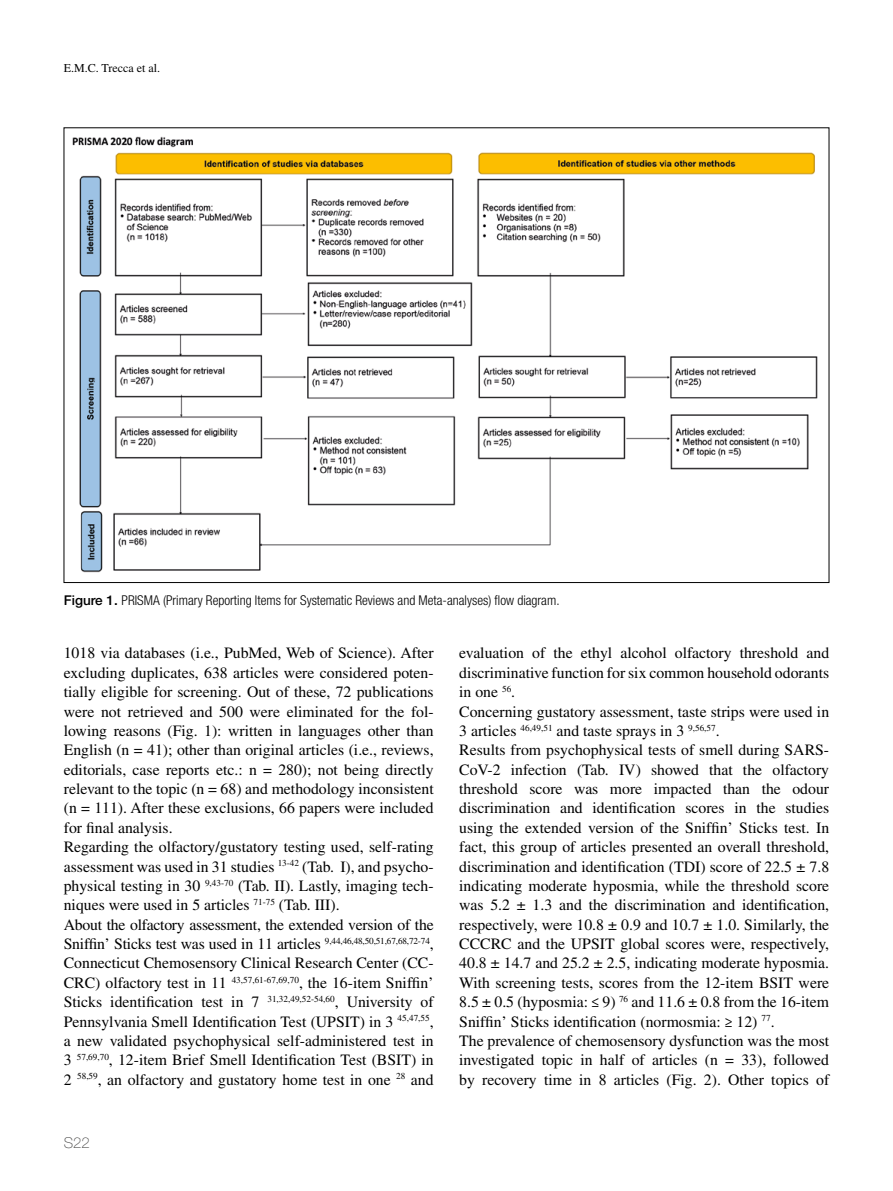
<style>
.page{position:relative;width:893px;height:1191px;background:#fff}
.page>*{position:absolute;margin:0;border:0;box-sizing:border-box;transform-origin:0 0}
.t1{font:15.75px/19.4px "Times LT Std";color:#000}
.t2{font:100 15px "Helvetica Neue LT Std";color:#484847}
.t3{font:300 condensed 13.5px "Helvetica Neue LT Std";color:#000}
.t4{font:12px "Times LT Std";color:#000}
.s1{font-weight:500;font-stretch:normal}
</style>
<div class="page">
<img style="left:72px;top:136px;width:746px;height:437px">
<p class="t4" style="left:64px;top:61px;width:98px">E.M.C. Trecca et al.</p>
<p class="t3" style="left:64px;top:592px;width:497px"><span class="s1">Figure 1.</span> PRISMA (Primary Reporting Items for Systematic Reviews and Meta-analyses) flow diagram.</p>
<p class="t1" style="left:64px;top:643px;width:371px">1018 via databases (i.e., PubMed, Web of Science). After excluding duplicates, 638 articles were considered poten&shy;tially eligible for screening. Out of these, 72 publications were not retrieved and 500 were eliminated for the fol&shy;lowing reasons (Fig. 1): written in languages other than English (n = 41); other than original articles (i.e., reviews, editorials, case reports etc.: n = 280); not being directly relevant to the topic (n = 68) and methodology inconsistent (n = 111). After these exclusions, 66 papers were included for final analysis.<br>Regarding the olfactory/gustatory testing used, self-rating assessment was used in 31 studies <sup>13-42</sup> (Tab. I), and psycho&shy;physical testing in 30 <sup>9,43-70</sup> (Tab. II). Lastly, imaging tech&shy;niques were used in 5 articles <sup>71-75</sup> (Tab. III).<br>About the olfactory assessment, the extended version of the Sniffin’ Sticks test was used in 11 articles <sup>9,44,46,48,50,51,67,68,72-74</sup>, Connecticut Chemosensory Clinical Research Center (CC-CRC) olfactory test in 11 <sup>43,57,61-67,69,70</sup>, the 16-item Sniffin’ Sticks identification test in 7 <sup>31,32,49,52-54,60</sup>, University of Pennsylvania Smell Identification Test (UPSIT) in 3 <sup>45,47,55</sup>, a new validated psychophysical self-administered test in 3 <sup>57,69,70</sup>, 12-item Brief Smell Identification Test (BSIT) in 2 <sup>58,59</sup>, an olfactory and gustatory home test in one <sup>28</sup> and</p>
<p class="t1" style="left:459px;top:643px;width:371px">evaluation of the ethyl alcohol olfactory threshold and discriminative function for six common household odorants in one <sup>56</sup>.<br>Concerning gustatory assessment, taste strips were used in 3 articles <sup>46,49,51</sup> and taste sprays in 3 <sup>9,56,57</sup>.<br>Results from psychophysical tests of smell during SARS-CoV-2 infection (Tab. IV) showed that the olfactory threshold score was more impacted than the odour discrimination and identification scores in the studies using the extended version of the Sniffin’ Sticks test. In fact, this group of articles presented an overall threshold, discrimination and identification (TDI) score of 22.5 ± 7.8 indicating moderate hyposmia, while the threshold score was 5.2 ± 1.3 and the discrimination and identification, respectively, were 10.8 ± 0.9 and 10.7 ± 1.0. Similarly, the CCCRC and the UPSIT global scores were, respectively, 40.8 ± 14.7 and 25.2 ± 2.5, indicating moderate hyposmia.<br>With screening tests, scores from the 12-item BSIT were 8.5 ± 0.5 (hyposmia: ≤ 9) <sup>76</sup> and 11.6 ± 0.8 from the 16-item Sniffin’ Sticks identification (normosmia: ≥ 12) <sup>77</sup>.<br>The prevalence of chemosensory dysfunction was the most investigated topic in half of articles (n = 33), followed by recovery time in 8 articles (Fig. 2). Other topics of</p>
<p class="t2" style="left:64px;top:1134px;width:28px">S22</p>
</div>
